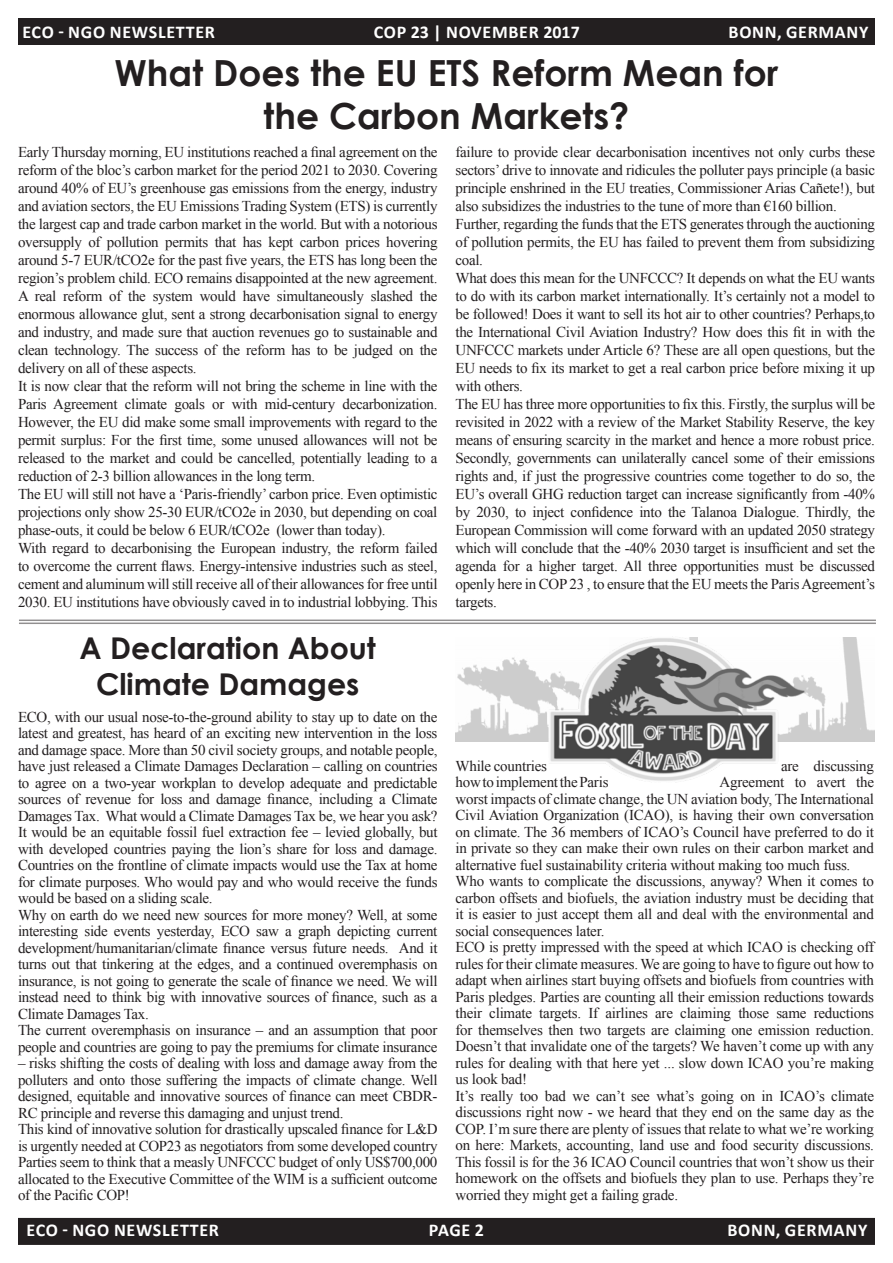
<style>
.page{position:relative;width:893px;height:1263px;background:#fff}
.page>*{position:absolute;margin:0;border:0;box-sizing:border-box;transform-origin:0 0}
.t1{font:700 36px "Century Gothic";color:#231f20}
.t2{font:700 30px "Century Gothic";color:#231f20}
.t3{font:700 18px "Calibri";letter-spacing:.04em;color:#fff}
.t4{font:15px/16.5px "Times New Roman";letter-spacing:-.02em;color:#231f20;text-align:justify}
</style>
<div class="page">
<div style="left:19px;top:19px;width:855px;height:25px;background:#231f20"></div>
<div style="left:18px;top:18px;width:857px;height:27px;border:2px solid #231f20"></div>
<div style="left:19px;top:1219px;width:855px;height:25px;background:#231f20"></div>
<div style="left:18px;top:1218px;width:857px;height:27px;border:2px solid #231f20"></div>
<img style="left:455px;top:657px;width:94px;height:84px">
<img style="left:804px;top:638px;width:71px;height:103px">
<img style="left:549px;top:637px;width:255px;height:144px">
<hr style="left:19px;top:619px;width:857px;height:2px;background:#231f20">
<hr style="left:19px;top:622px;width:857px;height:2px;background:#231f20">
<p class="t3" style="left:22px;top:20px;width:194px">ECO - NGO NEWSLETTER</p>
<p class="t3" style="left:374px;top:20px;width:207px">COP 23 | NOVEMBER 2017</p>
<p class="t3" style="left:728px;top:20px;width:141px">BONN, GERMANY</p>
<p class="t1" style="left:115px;top:50px;width:665px">What Does the EU ETS Reform Mean for</p>
<p class="t1" style="left:264px;top:93px;width:367px">the Carbon Markets?</p>
<p class="t4" style="left:18px;top:143px;width:421px;line-height:18px">Early Thursday morning, EU institutions reached a final agreement on the reform of the bloc’s carbon market for the period 2021 to 2030. Covering around 40% of EU’s greenhouse gas emissions from the energy, industry and aviation sectors, the EU Emissions Trading System (ETS) is currently the largest cap and trade carbon market in the world. But with a notorious oversupply of pollution permits that has kept carbon prices hovering around 5-7 EUR/tCO2e for the past five years, the ETS has long been the region’s problem child. ECO remains disappointed at the new agreement.</p>
<p class="t4" style="left:18px;top:287px;width:421px;line-height:18px">A real reform of the system would have simultaneously slashed the enormous allowance glut, sent a strong decarbonisation signal to energy and industry, and made sure that auction revenues go to sustainable and clean technology. The success of the reform has to be judged on the delivery on all of these aspects.</p>
<p class="t4" style="left:18px;top:377px;width:421px;line-height:18px">It is now clear that the reform will not bring the scheme in line with the Paris Agreement climate goals or with mid-century decarbonization.<br>However, the EU did make some small improvements with regard to the permit surplus: For the first time, some unused allowances will not be released to the market and could be cancelled, potentially leading to a reduction of 2-3 billion allowances in the long term.</p>
<p class="t4" style="left:18px;top:485px;width:421px;line-height:18px">The EU will still not have a ‘Paris-friendly’ carbon price. Even optimistic projections only show 25-30 EUR/tCO2e in 2030, but depending on coal phase-outs, it could be below 6 EUR/tCO2e (lower than today).</p>
<p class="t4" style="left:18px;top:539px;width:421px;line-height:18px">With regard to decarbonising the European industry, the reform failed to overcome the current flaws. Energy-intensive industries such as steel, cement and aluminum will still receive all of their allowances for free until 2030. EU institutions have obviously caved in to industrial lobbying. This</p>
<p class="t4" style="left:455px;top:143px;width:421px;line-height:18px">failure to provide clear decarbonisation incentives not only curbs these sectors’ drive to innovate and ridicules the polluter pays principle (a basic principle enshrined in the EU treaties, Commissioner Arias Cañete!), but also subsidizes the industries to the tune of more than €160 billion.</p>
<p class="t4" style="left:455px;top:215px;width:421px;line-height:18px">Further, regarding the funds that the ETS generates through the auctioning of pollution permits, the EU has failed to prevent them from subsidizing coal.</p>
<p class="t4" style="left:455px;top:269px;width:421px;line-height:18px">What does this mean for the UNFCCC? It depends on what the EU wants to do with its carbon market internationally. It’s certainly not a model to be followed! Does it want to sell its hot air to other countries? Perhaps,to the International Civil Aviation Industry? How does this fit in with the UNFCCC markets under Article 6? These are all open questions, but the EU needs to fix its market to get a real carbon price before mixing it up with others.</p>
<p class="t4" style="left:455px;top:395px;width:421px;line-height:18px">The EU has three more opportunities to fix this. Firstly, the surplus will be revisited in 2022 with a review of the Market Stability Reserve, the key means of ensuring scarcity in the market and hence a more robust price.<br>Secondly, governments can unilaterally cancel some of their emissions rights and, if just the progressive countries come together to do so, the EU’s overall GHG reduction target can increase significantly from -40% by 2030, to inject confidence into the Talanoa Dialogue. Thirdly, the European Commission will come forward with an updated 2050 strategy which will conclude that the -40% 2030 target is insufficient and set the agenda for a higher target. All three opportunities must be discussed openly here in COP 23 , to ensure that the EU meets the Paris Agreement’s targets.</p>
<p class="t2" style="left:80px;top:629px;width:298px">A Declaration About</p>
<p class="t2" style="left:96px;top:665px;width:265px">Climate Damages</p>
<p class="t4" style="left:18px;top:708px;width:421px">ECO, with our usual nose-to-the-ground ability to stay up to date on the latest and greatest, has heard of an exciting new intervention in the loss and damage space. More than 50 civil society groups, and notable people, have just released a Climate Damages Declaration – calling on countries to agree on a two-year workplan to develop adequate and predictable sources of revenue for loss and damage finance, including a Climate Damages Tax. What would a Climate Damages Tax be, we hear you ask?<br>It would be an equitable fossil fuel extraction fee – levied globally, but with developed countries paying the lion’s share for loss and damage.<br>Countries on the frontline of climate impacts would use the Tax at home for climate purposes. Who would pay and who would receive the funds would be based on a sliding scale.</p>
<p class="t4" style="left:18px;top:906px;width:421px">Why on earth do we need new sources for more money? Well, at some interesting side events yesterday, ECO saw a graph depicting current development/humanitarian/climate finance versus future needs. And it turns out that tinkering at the edges, and a continued overemphasis on insurance, is not going to generate the scale of finance we need. We will instead need to think big with innovative sources of finance, such as a Climate Damages Tax.</p>
<p class="t4" style="left:18px;top:1022px;width:421px">The current overemphasis on insurance – and an assumption that poor people and countries are going to pay the premiums for climate insurance</p>
<p class="t4" style="left:18px;top:1055px;width:421px">– risks shifting the costs of dealing with loss and damage away from the polluters and onto those suffering the impacts of climate change. Well designed, equitable and innovative sources of finance can meet CBDR-RC principle and reverse this damaging and unjust trend.</p>
<p class="t4" style="left:18px;top:1121px;width:421px">This kind of innovative solution for drastically upscaled finance for L&amp;D is urgently needed at COP23 as negotiators from some developed country Parties seem to think that a measly UNFCCC budget of only US$700,000 allocated to the Executive Committee of the WIM is a sufficient outcome of the Pacific COP!</p>
<p class="t4" style="left:455px;top:757px;width:93px">While countries</p>
<p class="t4" style="left:781px;top:757px;width:94px">are discussing</p>
<p class="t4" style="left:455px;top:774px;width:155px">how to implement the Paris</p>
<p class="t4" style="left:455px;top:774px;width:420px;text-indent:264px">Agreement to avert the worst impacts of climate change, the UN aviation body, The International Civil Aviation Organization (ICAO), is having their own conversation on climate. The 36 members of ICAO’s Council have preferred to do it in private so they can make their own rules on their carbon market and alternative fuel sustainability criteria without making too much fuss.</p>
<p class="t4" style="left:455px;top:873px;width:420px">Who wants to complicate the discussions, anyway? When it comes to carbon offsets and biofuels, the aviation industry must be deciding that it is easier to just accept them all and deal with the environmental and social consequences later.</p>
<p class="t4" style="left:455px;top:939px;width:420px">ECO is pretty impressed with the speed at which ICAO is checking off rules for their climate measures. We are going to have to figure out how to adapt when airlines start buying offsets and biofuels from countries with Paris pledges. Parties are counting all their emission reductions towards their climate targets. If airlines are claiming those same reductions for themselves then two targets are claiming one emission reduction.<br>Doesn’t that invalidate one of the targets? We haven’t come up with any rules for dealing with that here yet ... slow down ICAO you’re making us look bad!</p>
<p class="t4" style="left:455px;top:1087px;width:420px">It’s really too bad we can’t see what’s going on in ICAO’s climate discussions right now - we heard that they end on the same day as the COP. I’m sure there are plenty of issues that relate to what we’re working on here: Markets, accounting, land use and food security discussions.<br>This fossil is for the 36 ICAO Council countries that won’t show us their homework on the offsets and biofuels they plan to use. Perhaps they’re worried they might get a failing grade.</p>
<p class="t3" style="left:26px;top:1218px;width:194px">ECO - NGO NEWSLETTER</p>
<p class="t3" style="left:429px;top:1218px;width:56px">PAGE 2</p>
<p class="t3" style="left:727px;top:1218px;width:141px">BONN, GERMANY</p>
</div>
